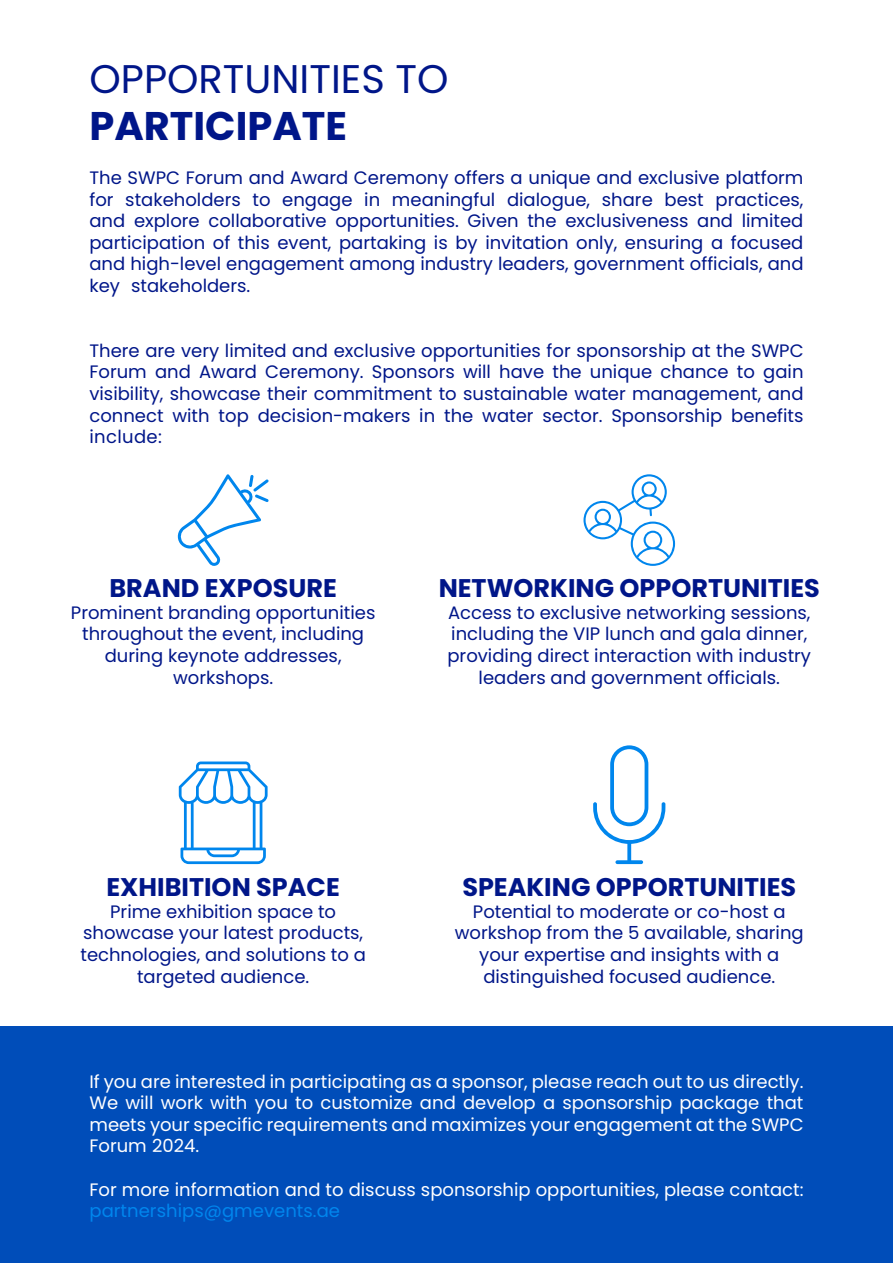
<style>
.page{position:relative;width:893px;height:1263px;background:#fff}
.page>*{position:absolute;margin:0;border:0;box-sizing:border-box;transform-origin:0 0}
.t1{font:39.9px "Poppins";color:#001689}
.t2{font:700 39.9px "Poppins";color:#001689}
.t3{font:700 25.5px "Poppins";color:#001689}
.t4{font:18px/21.6px "Poppins";color:#001689;text-align:center}
.t5{font:18px/21.6px "Poppins";color:#fff;text-align:justify}
.t6{font:18px "Poppins";color:#0086ed}
</style>
<div class="page">
<div style="left:0;top:1026px;width:893px;height:237px;background:#004db9"></div>
<svg style="left:177px;top:474px;width:92px;height:92px"></svg>
<svg style="left:583px;top:474px;width:92px;height:92px"></svg>
<svg style="left:179px;top:761px;width:89px;height:103px"></svg>
<svg style="left:593px;top:745px;width:72px;height:119px"></svg>
<h1 class="t1" style="left:89px;top:55px;width:361px">OPPORTUNITIES TO</h1>
<h1 class="t2" style="left:89px;top:103px;width:259px">PARTICIPATE</h1>
<p class="t4" style="left:89px;top:167px;width:716px;text-align:right">The SWPC Forum and Award Ceremony offers a unique and exclusive platform practices,</p>
<p class="t4" style="left:89px;top:188px;width:26px">for</p>
<p class="t4" style="left:392px;top:188px;width:105px">meaningful</p>
<p class="t4" style="left:364px;top:188px;width:17px">in</p>
<p class="t4" style="left:507px;top:188px;width:85px">dialogue,</p>
<p class="t4" style="left:125px;top:188px;width:117px">stakeholders</p>
<p class="t4" style="left:602px;top:188px;width:52px">share</p>
<p class="t4" style="left:664px;top:188px;width:41px">best</p>
<p class="t4" style="left:252px;top:188px;width:20px">to</p>
<p class="t4" style="left:282px;top:188px;width:72px">engage</p>
<p class="t4" style="left:208px;top:210px;width:120px">collaborative</p>
<p class="t4" style="left:335px;top:210px;width:125px">opportunities.</p>
<p class="t4" style="left:467px;top:210px;width:53px">Given</p>
<p class="t4" style="left:565px;top:210px;width:125px">exclusiveness</p>
<p class="t4" style="left:742px;top:210px;width:63px">limited</p>
<p class="t4" style="left:89px;top:210px;width:37px">and</p>
<p class="t4" style="left:89px;top:232px;width:715px">participation of this event, partaking is by invitation only, ensuring a focused</p>
<p class="t4" style="left:89px;top:253px;width:716px">and high-level engagement among industry leaders, government officials, and</p>
<p class="t4" style="left:131px;top:275px;width:121px">stakeholders.</p>
<p class="t4" style="left:134px;top:210px;width:67px">explore</p>
<p class="t4" style="left:527px;top:210px;width:31px">the</p>
<p class="t4" style="left:697px;top:210px;width:37px">and</p>
<p class="t4" style="left:89px;top:275px;width:32px">key</p>
<p class="t4" style="left:89px;top:340px;width:716px;text-align:right">There are very limited and exclusive opportunities for sponsorship at the SWPC gain</p>
<p class="t4" style="left:463px;top:361px;width:30px">will</p>
<p class="t4" style="left:590px;top:361px;width:64px">unique</p>
<p class="t4" style="left:155px;top:361px;width:37px">and</p>
<p class="t4" style="left:199px;top:361px;width:59px">Award</p>
<p class="t4" style="left:499px;top:361px;width:46px">have</p>
<p class="t4" style="left:552px;top:361px;width:31px">the</p>
<p class="t4" style="left:660px;top:361px;width:70px">chance</p>
<p class="t4" style="left:265px;top:361px;width:100px">Ceremony.</p>
<p class="t4" style="left:372px;top:361px;width:84px">Sponsors</p>
<p class="t4" style="left:89px;top:361px;width:59px">Forum</p>
<p class="t4" style="left:89px;top:383px;width:716px">visibility, showcase their commitment to sustainable water management, and</p>
<p class="t4" style="left:731px;top:404px;width:74px">benefits</p>
<p class="t4" style="left:737px;top:361px;width:20px">to</p>
<p class="t4" style="left:172px;top:404px;width:39px">with</p>
<p class="t4" style="left:258px;top:404px;width:154px">decision-makers</p>
<p class="t4" style="left:419px;top:404px;width:17px">in</p>
<p class="t4" style="left:611px;top:404px;width:112px">Sponsorship</p>
<p class="t4" style="left:444px;top:404px;width:31px">the</p>
<p class="t4" style="left:89px;top:404px;width:76px;text-align:left">connect include:</p>
<p class="t4" style="left:219px;top:404px;width:32px">top</p>
<p class="t4" style="left:482px;top:404px;width:53px">water</p>
<p class="t4" style="left:542px;top:404px;width:62px">sector.</p>
<h2 class="t3" style="left:109px;top:573px;width:229px">BRAND EXPOSURE</h2>
<p class="t4" style="left:71px;top:602px;width:306px">Prominent branding opportunities throughout the event, including during keynote addresses, workshops.</p>
<h2 class="t3" style="left:439px;top:573px;width:383px">NETWORKING OPPORTUNITIES</h2>
<p class="t4" style="left:447px;top:602px;width:365px">Access to exclusive networking sessions, including the VIP lunch and gala dinner, providing direct interaction with industry leaders and government officials.</p>
<h2 class="t3" style="left:106px;top:872px;width:235px">EXHIBITION SPACE</h2>
<p class="t4" style="left:80px;top:901px;width:287px">Prime exhibition space to showcase your latest products, technologies, and solutions to a targeted audience.</p>
<h2 class="t3" style="left:462px;top:872px;width:335px">SPEAKING OPPORTUNITIES</h2>
<p class="t4" style="left:455px;top:901px;width:350px">Potential to moderate or co-host a workshop from the 5 available, sharing your expertise and insights with a distinguished focused audience.</p>
<p class="t5" style="left:89px;top:1070px;width:716px">If you are interested in participating as a sponsor, please reach out to us directly.<br>We will work with you to customize and develop a sponsorship package that meets your specific requirements and maximizes your engagement at the SWPC Forum 2024.</p>
<p class="t5" style="left:89px;top:1178px;width:716px">For more information and to discuss sponsorship opportunities, please contact:</p>
<p class="t6" style="left:89px;top:1200px;width:252px">partnerships@gmevents.ae</p>
</div>
